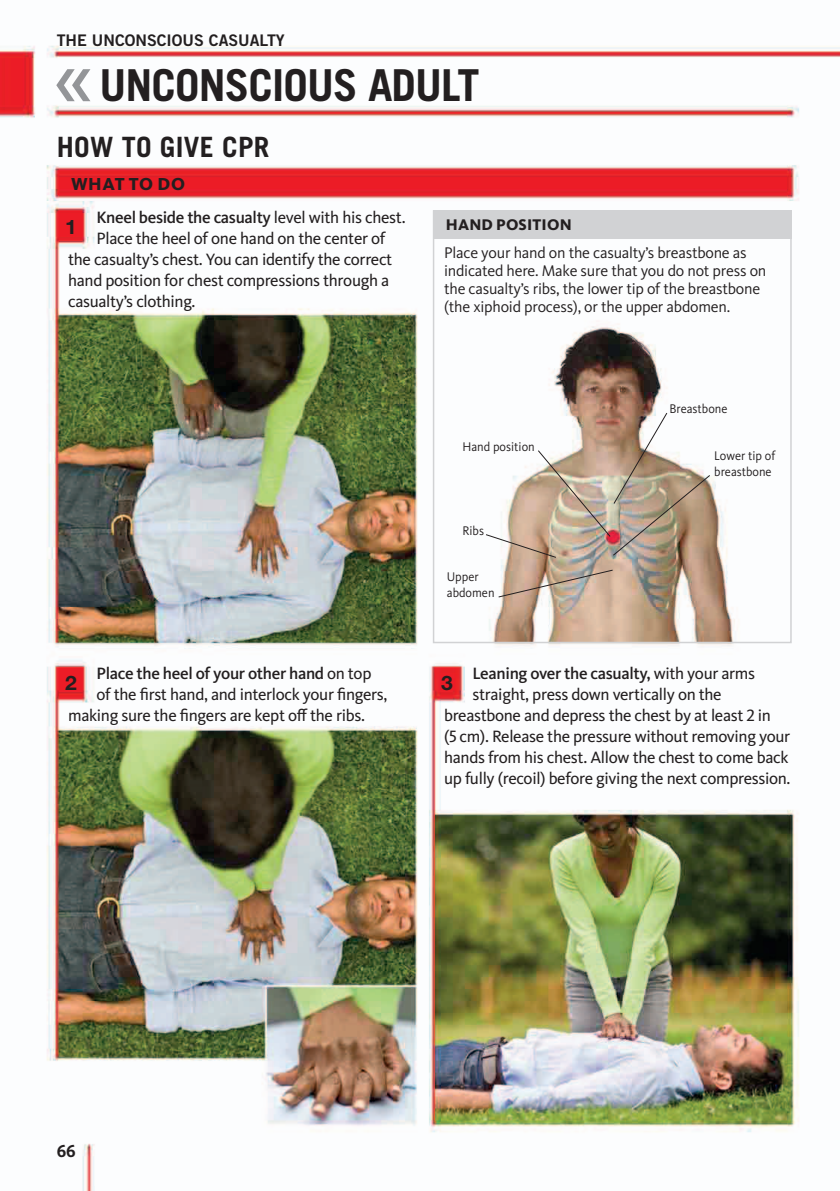
<style>
.page{position:relative;width:840px;height:1191px;background:#fff}
.page>*{position:absolute;margin:0;border:0;box-sizing:border-box;transform-origin:0 0}
.t1{font:700 44px "Trade Gothic LT Std";letter-spacing:-.02em;color:#231f20}
.t2{font:700 28px "Trade Gothic LT Std";letter-spacing:.01em;color:#231f20}
.t3{font:700 20px "Helvetica Neue LT Std";color:#231f20;scale:1.05 1}
.t4{font:800 18px "Kievit Pro";letter-spacing:.035em;color:#231f20}
.t5{font:700 18px "Kievit Pro";color:#231f20;scale:.95 1}
.t6{font:17px "Kievit Pro";letter-spacing:-.02em;color:#231f20}
.t7{font:500 17px "Kievit Pro";letter-spacing:-.02em;color:#231f20}
.t8{font:16px/18px "Kievit Pro";letter-spacing:-.015em;color:#231f20}
.t9{font:16px "Trade Gothic LT Std Bd 2";color:#231f20}
.t10{font:800 16px "Kievit Pro";letter-spacing:.01em;color:#231f20}
.t11{font:13px/16px "Kievit Pro";color:#231f20;scale:.95 1}
.s1{font-family:"Kievit Pro";font-weight:400;font-size:84px;color:#939598}
.s2{font-weight:400}
</style>
<div class="page">
<img style="left:1px;top:45px;width:838px;height:1145px">
<div style="left:432px;top:211px;width:359px;height:28px;background:#d1d2d4"></div>
<img style="left:485px;top:412px;width:225px;height:146px">
<img style="left:497px;top:569px;width:116px;height:29px">
<div style="left:432px;top:210px;width:359px;height:433px;border:2px solid #d1d2d4"></div>
<p class="t9" style="left:57px;top:31px;width:229px">THE UNCONSCIOUS CASUALTY</p>
<h1 class="t1" style="left:53px;top:69px;width:428px"><span class="s1">«</span>UNCONSCIOUS ADULT</h1>
<h2 class="t2" style="left:57px;top:137px;width:214px">HOW TO GIVE CPR</h2>
<p class="t4" style="left:71px;top:173px;width:115px">WHAT TO DO</p>
<p class="t7" style="left:96px;top:210px;width:310px">Kneel beside the casualty <span class="s2">level with his chest.</span></p>
<p class="t6" style="left:96px;top:231px;width:290px">Place the heel of one hand on the center of</p>
<p class="t6" style="left:68px;top:252px;width:325px">the casualty’s chest. You can identify the correct</p>
<p class="t6" style="left:68px;top:273px;width:322px">hand position for chest compressions through a</p>
<p class="t6" style="left:68px;top:294px;width:129px">casualty’s clothing.</p>
<p class="t3" style="left:65px;top:215px;width:13px">1</p>
<p class="t7" style="left:96px;top:666px;width:276px">Place the heel of your other hand <span class="s2">on top</span></p>
<p class="t6" style="left:96px;top:687px;width:292px">of the first hand, and interlock your fingers,</p>
<p class="t6" style="left:68px;top:708px;width:298px">making sure the fingers are kept off the ribs.</p>
<p class="t3" style="left:65px;top:672px;width:13px">2</p>
<p class="t10" style="left:445px;top:215px;width:127px">HAND POSITION</p>
<p class="t8" style="left:444px;top:245px;width:323px">Place your hand on the casualty’s breastbone as indicated here. Make sure that you do not press on the casualty’s ribs, the lower tip of the breastbone (the xiphoid process), or the upper abdomen.</p>
<p class="t11" style="left:462px;top:439px;width:78px">Hand position</p>
<p class="t11" style="left:462px;top:524px;width:24px">Ribs</p>
<p class="t11" style="left:446px;top:570px;width:52px">Upper abdomen</p>
<p class="t11" style="left:669px;top:402px;width:63px">Breastbone</p>
<p class="t11" style="left:714px;top:448px;width:66px">Lower tip of breastbone</p>
<p class="t7" style="left:472px;top:666px;width:284px">Leaning over the casualty, <span class="s2">with your arms</span></p>
<p class="t6" style="left:472px;top:687px;width:251px">straight, press down vertically on the</p>
<p class="t6" style="left:444px;top:708px;width:328px">breastbone and depress the chest by at least 2 in</p>
<p class="t6" style="left:444px;top:729px;width:347px">(5 cm). Release the pressure without removing your</p>
<p class="t6" style="left:444px;top:750px;width:346px">hands from his chest. Allow the chest to come back</p>
<p class="t6" style="left:444px;top:771px;width:348px">up fully (recoil) before giving the next compression.</p>
<p class="t3" style="left:441px;top:672px;width:13px">3</p>
<p class="t5" style="left:57px;top:1144px;width:21px">66</p>
</div>
